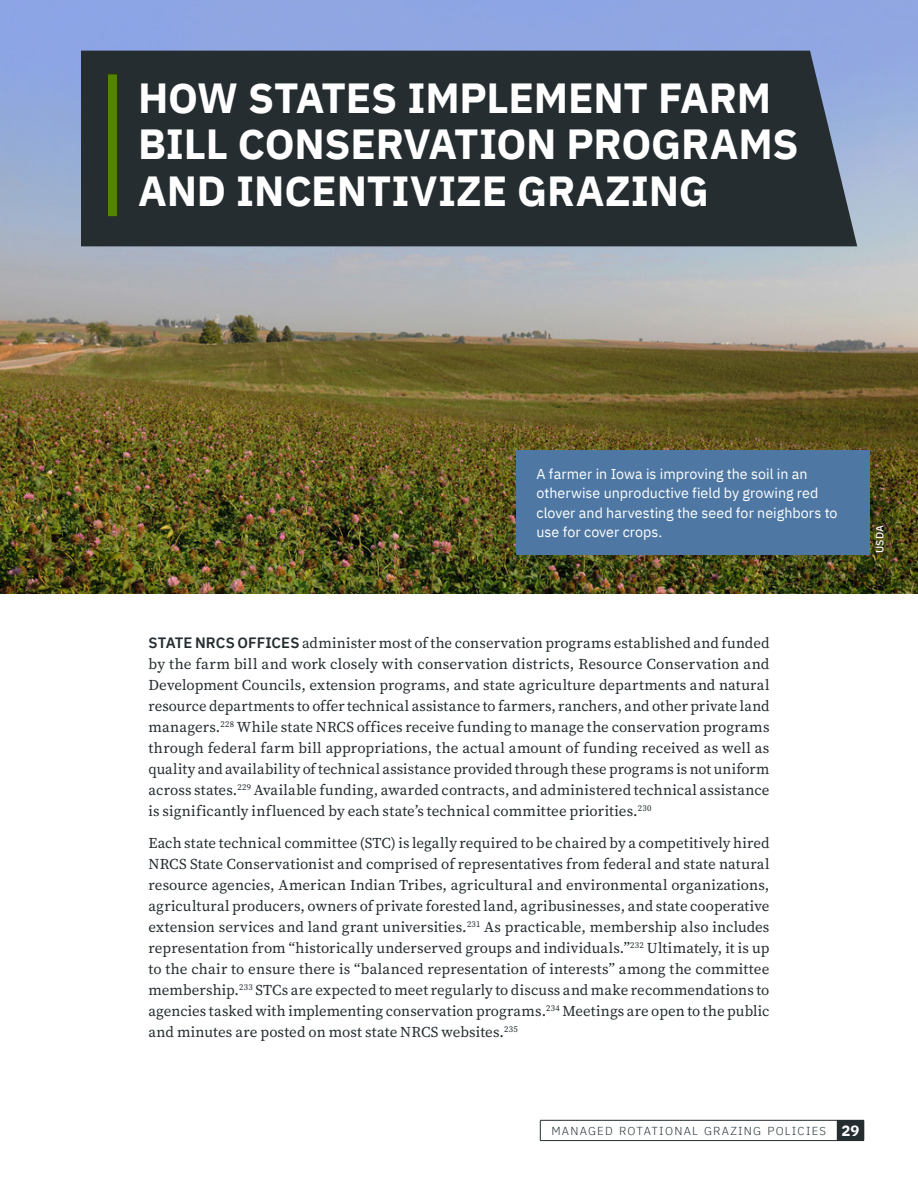
<style>
.page{position:relative;width:918px;height:1188px;background:#fff}
.page>*{position:absolute;margin:0;border:0;box-sizing:border-box;transform-origin:0 0}
.t1{font:700 42px/46.5px "IBM Plex Sans";letter-spacing:-.005em;color:#fff}
.t2{font:15px/21px "Source Serif 4 Roman";letter-spacing:.005em;color:#252d30;text-align:justify}
.t3{font:14.25px/19.5px "IBM Plex Sans";color:#fff}
.t4{font:300 11.55px "IBM Plex Sans";letter-spacing:.105em;color:#252d30}
.t5{font:500 10.5px "IBM Plex Sans";color:#fff}
.s1{font-family:"IBM Plex Sans";font-weight:600}
.s2{font-weight:700;font-size:15px;color:#fff}
</style>
<div class="page">
<img style="left:0;top:0;width:918px;height:594px">
<div style="left:871px;top:521px;width:23px;height:42px;background:#231f20;opacity:.75"></div>
<div style="left:516px;top:450px;width:353px;height:105px;background:#4e78a3"></div>
<div style="left:81px;top:51px;width:776px;height:195px;background:#252d30"></div>
<div style="left:108px;top:74px;width:9px;height:142px;background:#548303"></div>
<hr style="left:540px;top:1120px;width:297px;height:1px;background:#252d30">
<svg style="left:540px;top:1120px;width:1px;height:20px"></svg>
<svg style="left:837px;top:1120px;width:28px;height:21px"></svg>
<hr style="left:540px;top:1140px;width:297px;height:1px;background:#252d30">
<h1 class="t1" style="left:138px;top:78px;width:662px">HOW STATES IMPLEMENT FARM<br>BILL CONSERVATION PROGRAMS<br>AND INCENTIVIZE GRAZING</h1>
<p class="t3" style="left:536px;top:465px;width:303px">A farmer in Iowa is improving the soil in an otherwise unproductive field by growing red clover and harvesting the seed for neighbors to use for cover crops.</p>
<p class="t5" style="left:875px;top:553px;width:30px;rotate:-90deg">USDA</p>
<p class="t2" style="left:148px;top:634px;width:623px"><span class="s1">STATE NRCS OFFICES</span> administer most of the conservation programs established and funded by the farm bill and work closely with conservation districts, Resource Conservation and Development Councils, extension programs, and state agriculture departments and natural resource departments to offer technical assistance to farmers, ranchers, and other private land managers.<sup>228</sup> While state NRCS offices receive funding to manage the conservation programs through federal farm bill appropriations, the actual amount of funding received as well as quality and availability of technical assistance provided through these programs is not uniform across states.<sup>229</sup> Available funding, awarded contracts, and administered technical assistance is significantly influenced by each state’s technical committee priorities.<sup>230</sup></p>
<p class="t2" style="left:148px;top:834px;width:623px">Each state technical committee (STC) is legally required to be chaired by a competitively hired NRCS State Conservationist and comprised of representatives from federal and state natural resource agencies, American Indian Tribes, agricultural and environmental organizations, agricultural producers, owners of private forested land, agribusinesses, and state cooperative extension services and land grant universities.<sup>231</sup> As practicable, membership also includes representation from “historically underserved groups and individuals.”<sup>232</sup> Ultimately, it is up to the chair to ensure there is “balanced representation of interests” among the committee membership.<sup>233</sup> STCs are expected to meet regularly to discuss and make recommendations to agencies tasked with implementing conservation programs.<sup>234</sup> Meetings are open to the public and minutes are posted on most state NRCS websites.<sup>235</sup></p>
<p class="t4" style="left:551px;top:1124px;width:310px">MANAGED ROTATIONAL GRAZING POLICIES <span class="s2">29</span></p>
</div>
